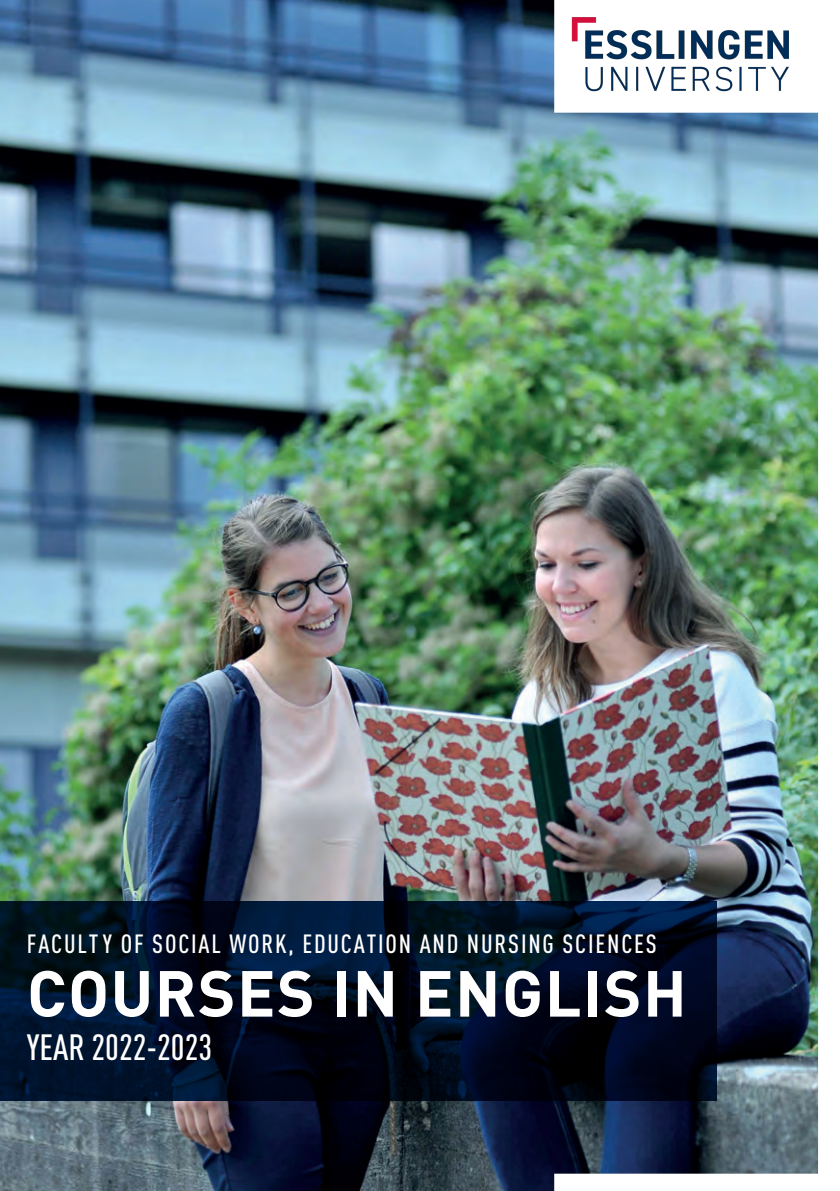
<style>
.page{position:relative;width:840px;height:1191px;background:#fff}
.page>*{position:absolute;margin:0;border:0;box-sizing:border-box;transform-origin:0 0}
.t1{font:700 64px "DIN Pro";letter-spacing:.02em;color:#fff}
.t2{font:500 condensed 36px "DIN Pro";color:#fff}
.t3{font:500 condensed 26px "DIN Pro";letter-spacing:.07em;color:#fff}
</style>
<div class="page">
<img style="left:0;top:0;width:554px;height:1191px">
<img style="left:554px;top:0;width:265px;height:1191px">
<svg style="left:0;top:901px;width:715px;height:199px;background:#000d21"></svg>
<img style="left:564px;top:9px;width:245px;height:102px">
<p class="t3" style="left:27px;top:924px;width:631px">FACULTY OF SOCIAL WORK, EDUCATION AND NURSING SCIENCES</p>
<h1 class="t1" style="left:27px;top:943px;width:661px">COURSES IN ENGLISH</h1>
<h2 class="t2" style="left:27px;top:1021px;width:187px">YEAR 2022-2023</h2>
</div>
